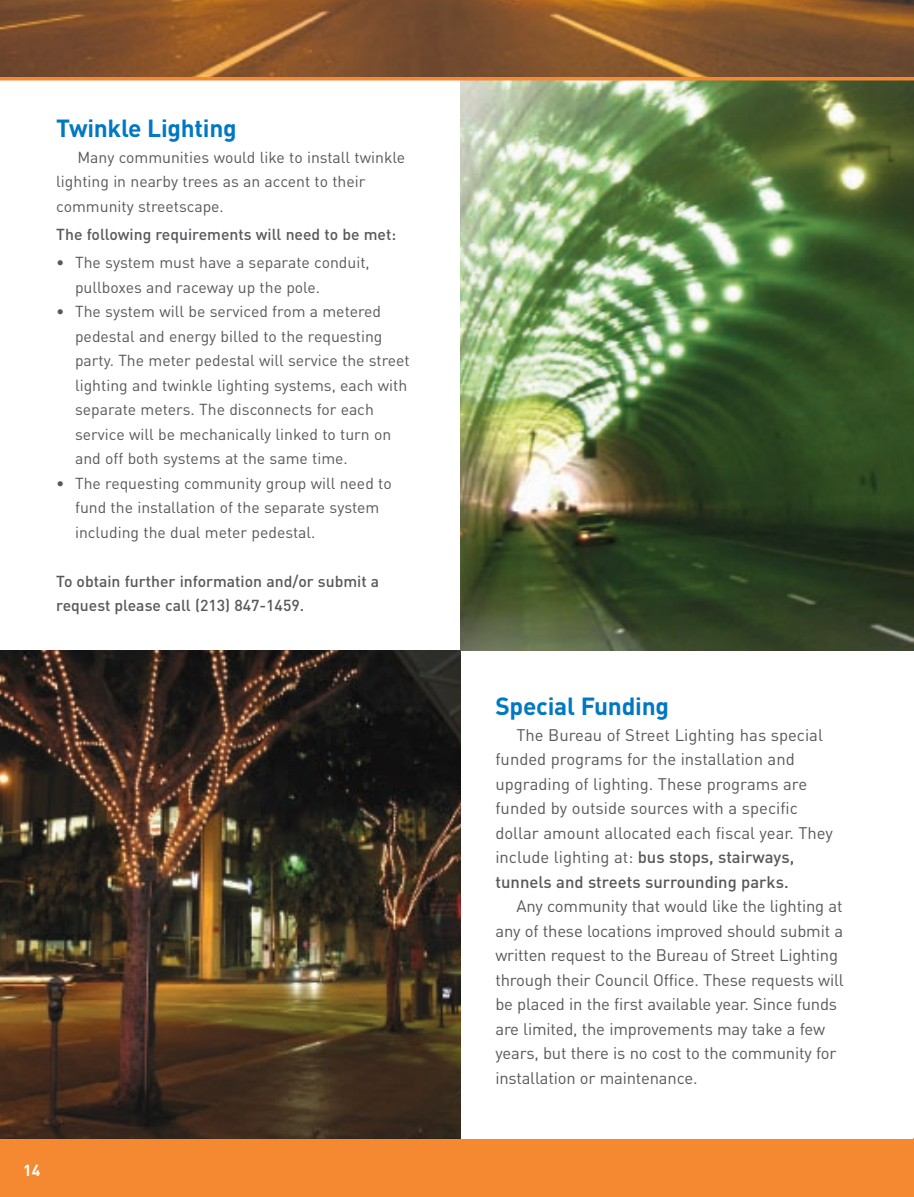
<style>
.page{position:relative;width:914px;height:1197px;background:#fff}
.page>*{position:absolute;margin:0;border:0;box-sizing:border-box;transform-origin:0 0}
.t1{font:700 24.5px "DIN";letter-spacing:-.01em;color:#0079c2}
.t2{font:16.62px/24.5px "DIN";letter-spacing:-.01em;color:#57585a}
.t3{font:15.75px/24.5px "DIN";color:#57585a}
.t4{font:500 15.75px/24.5px "DIN";color:#57585a}
.t5{font:700 15.75px "DIN";color:#fff}
.s1{font-weight:500}
</style>
<div class="page">
<img style="left:0;top:650px;width:461px;height:489px">
<img style="left:460px;top:80px;width:453px;height:570px">
<div style="left:0;top:1139px;width:914px;height:58px;background:#f58932"></div>
<img style="left:0;top:0;width:914px;height:77px">
<hr style="left:0;top:77px;width:914px;height:3px;background:#f58932">
<h1 class="t1" style="left:56px;top:114px;width:182px">Twinkle Lighting</h1>
<p class="t3" style="left:56px;top:145px;width:350px;text-indent:21px">Many communities would like to install twinkle lighting in nearby trees as an accent to their community streetscape.</p>
<p class="t4" style="left:56px;top:222px;width:341px">The following requirements will need to be met:</p>
<p class="t3" style="left:75px;top:250px;width:296px;text-indent:-19px">• The system must have a separate conduit, pullboxes and raceway up the pole.</p>
<p class="t3" style="left:75px;top:299px;width:336px;text-indent:-19px">• The system will be serviced from a metered pedestal and energy billed to the requesting party. The meter pedestal will service the street lighting and twinkle lighting systems, each with separate meters. The disconnects for each service will be mechanically linked to turn on and off both systems at the same time.</p>
<p class="t3" style="left:75px;top:471px;width:318px;text-indent:-19px">• The requesting community group will need to fund the installation of the separate system including the dual meter pedestal.</p>
<p class="t4" style="left:56px;top:569px;width:324px">To obtain further information and/or submit a request please call (213) 847-1459.</p>
<p class="t5" style="left:23px;top:1162px;width:19px">14</p>
<h1 class="t1" style="left:495px;top:692px;width:175px">Special Funding</h1>
<p class="t2" style="left:495px;top:723px;width:339px;text-indent:21px">The Bureau of Street Lighting has special funded programs for the installation and upgrading of lighting. These programs are funded by outside sources with a specific dollar amount allocated each fiscal year. They include lighting at: <span class="s1">bus stops, stairways, tunnels and streets surrounding parks.</span></p>
<p class="t2" style="left:495px;top:894px;width:350px;text-indent:21px">Any community that would like the lighting at any of these locations improved should submit a written request to the Bureau of Street Lighting through their Council Office. These requests will be placed in the first available year. Since funds are limited, the improvements may take a few years, but there is no cost to the community for installation or maintenance.</p>
</div>
